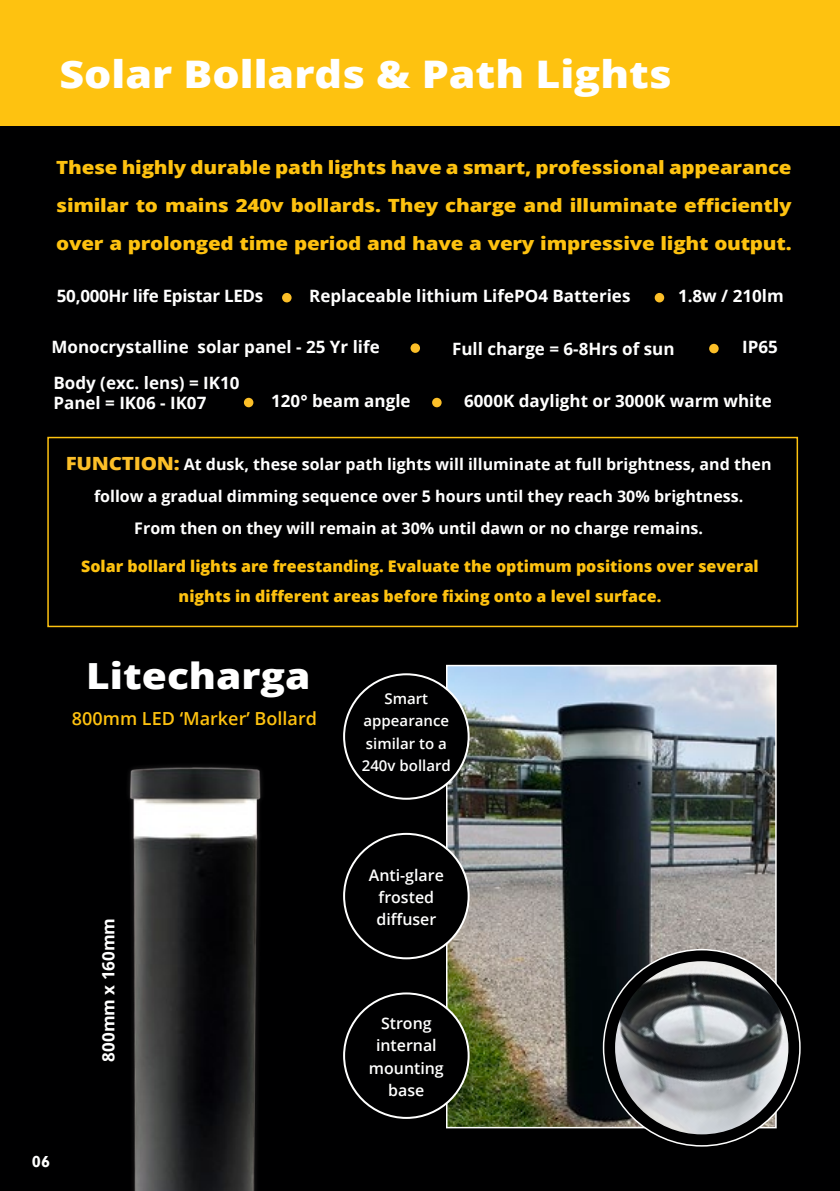
<style>
.page{position:relative;width:840px;height:1191px;background:#fff}
.page>*{position:absolute;margin:0;border:0;box-sizing:border-box;transform-origin:0 0}
.t1{font:800 38px "Open Sans";color:#fff;scale:1.13 1}
.t2{font:800 36px "Open Sans";color:#fff;scale:1.13 1}
.t3{font:800 18.2px/38px "Open Sans";letter-spacing:-.01em;color:#fec210;text-align:justify;scale:1.13 1}
.t4{font:600 18px "Open Sans";color:#fec210}
.t5{font:700 17px/19.4px "Open Sans";color:#fff}
.t6{font:700 17px "Open Sans";letter-spacing:-.02em;color:#fff}
.t7{font:700 16px/32px "Open Sans";color:#fff;text-align:center}
.t8{font:800 16px/30px "Open Sans";color:#fec210;text-align:center}
.t9{font:600 16px/22.4px "Open Sans";color:#fff;text-align:center}
.t10{font:700 16px "Gill Sans";color:#fff;scale:1.04 1}
.t11{font:600 15px/22.4px "Open Sans";color:#fff;text-align:center}
.s1{font-weight:800;font-size:18.2px;color:#fcbf28}
</style>
<div class="page">
<div style="left:0;top:0;width:839px;height:1191px;background:#000001"></div>
<div style="left:0;top:0;width:839px;height:125px;background:#fec210"></div>
<img style="left:449px;top:668px;width:324px;height:457px">
<div style="left:446px;top:665px;width:330px;height:463px;border:2px solid #fff"></div>
<img style="left:129px;top:766px;width:133px;height:425px">
<div style="left:344px;top:993px;width:124px;height:124px;background:#000001;border-radius:50%"></div>
<div style="left:343px;top:992px;width:126px;height:126px;border:2px solid #fff;border-radius:50%"></div>
<div style="left:344px;top:674px;width:124px;height:124px;background:#000001;border-radius:50%"></div>
<div style="left:343px;top:673px;width:126px;height:126px;border:2px solid #fff;border-radius:50%"></div>
<div style="left:344px;top:834px;width:124px;height:124px;background:#000001;border-radius:50%"></div>
<div style="left:343px;top:833px;width:126px;height:126px;border:2px solid #fff;border-radius:50%"></div>
<div style="left:603px;top:949px;width:196px;height:196px;background:#000001;border-radius:50%"></div>
<img style="left:614px;top:961px;width:174px;height:173px;border-radius:87px">
<div style="left:282px;top:293px;width:9px;height:9px;background:#fcbf28;border-radius:50%"></div>
<div style="left:654px;top:293px;width:9px;height:9px;background:#fcbf28;border-radius:50%"></div>
<div style="left:410px;top:343px;width:10px;height:10px;background:#fcbf28;border-radius:50%"></div>
<div style="left:432px;top:398px;width:9px;height:9px;background:#fcbf28;border-radius:50%"></div>
<div style="left:244px;top:398px;width:9px;height:9px;background:#fcbf28;border-radius:50%"></div>
<svg style="left:708px;top:344px;width:10px;height:9px"></svg>
<div style="left:47px;top:437px;width:750px;height:190px;border:2px solid #fec210"></div>
<p class="t1" style="left:59px;top:45px;width:543px">Solar Bollards &amp; Path Lights</p>
<p class="t3" style="left:56px;top:147px;width:652px">These highly durable path lights have a smart, professional appearance similar to mains 240v bollards. They charge and illuminate efficiently over a prolonged time period and have a very impressive light output.</p>
<p class="t6" style="left:57px;top:284px;width:208px">50,000Hr life Epistar LEDs</p>
<p class="t5" style="left:309px;top:286px;width:322px">Replaceable lithium LifePO4 Batteries</p>
<p class="t5" style="left:677px;top:286px;width:107px">1.8w / 210lm</p>
<p class="t5" style="left:51px;top:336px;width:329px">Monocrystalline solar panel - 25 Yr life</p>
<p class="t5" style="left:271px;top:391px;width:141px">120° beam angle</p>
<p class="t5" style="left:464px;top:391px;width:309px">6000K daylight or 3000K warm white</p>
<p class="t5" style="left:741px;top:337px;width:37px">IP65</p>
<p class="t5" style="left:452px;top:338px;width:224px">Full charge = 6-8Hrs of sun</p>
<p class="t5" style="left:53px;top:373px;width:187px">Body (exc. lens) = IK10<br>Panel = IK06 - IK07</p>
<p class="t7" style="left:66px;top:448px;width:707px"><span class="s1">FUNCTION:</span> At dusk, these solar path lights will illuminate at full brightness, and then follow a gradual dimming sequence over 5 hours until they reach 30% brightness.<br>From then on they will remain at 30% until dawn or no charge remains.</p>
<p class="t8" style="left:81px;top:550px;width:678px">Solar bollard lights are freestanding. Evaluate the optimum positions over several nights in different areas before fixing onto a level surface.</p>
<p class="t2" style="left:86px;top:648px;width:200px">Litecharga</p>
<p class="t4" style="left:72px;top:706px;width:246px">800mm LED ‘Marker’ Bollard</p>
<p class="t10" style="left:32px;top:1151px;width:19px">06</p>
<p class="t5" style="left:98px;top:1061px;width:145px;rotate:-90deg">800mm x 160mm</p>
<p class="t11" style="left:361px;top:687px;width:91px">Smart appearance similar to a<br>240v bollard</p>
<p class="t9" style="left:368px;top:863px;width:77px">Anti-glare frosted diffuser</p>
<p class="t9" style="left:368px;top:1011px;width:76px">Strong internal mounting base</p>
</div>
